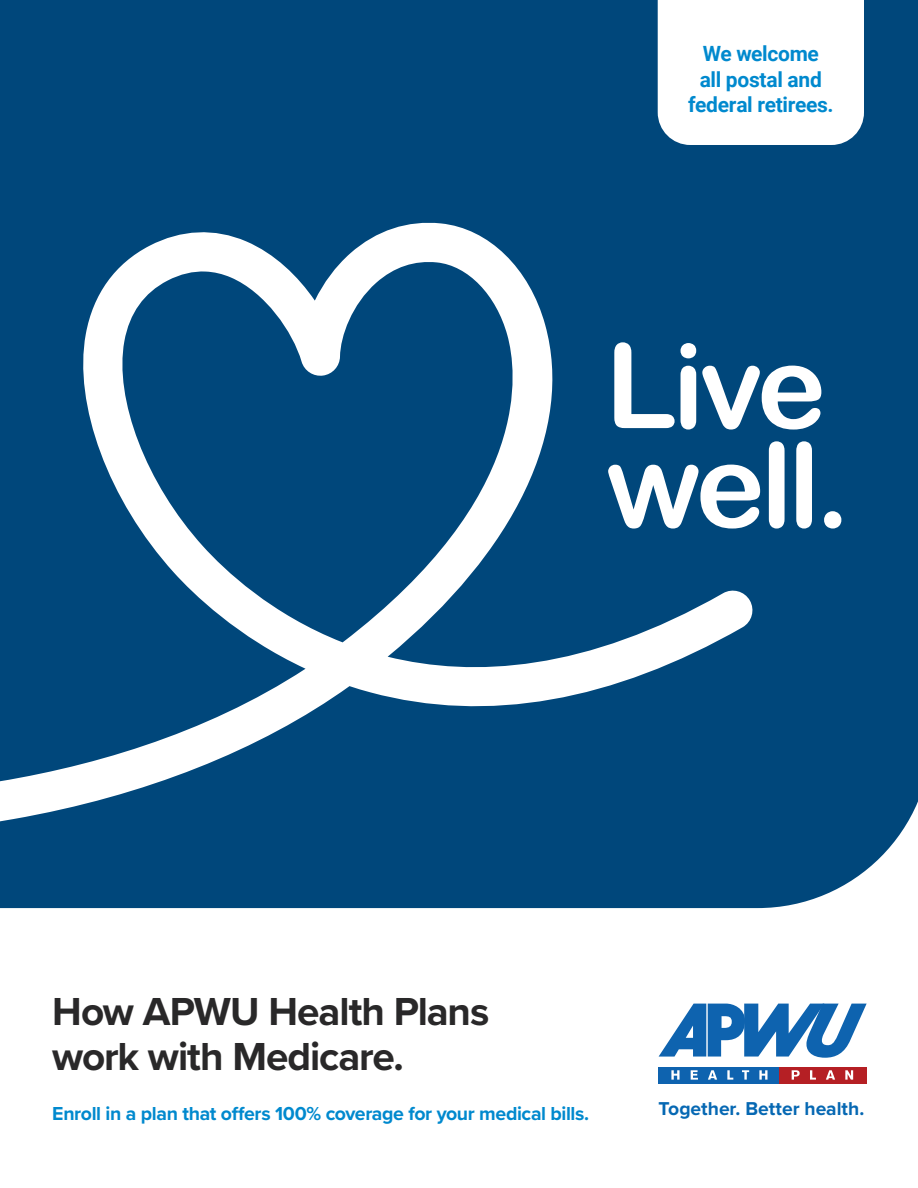
<style>
.page{position:relative;width:918px;height:1188px;background:#fff}
.page>*{position:absolute;margin:0;border:0;box-sizing:border-box;transform-origin:0 0}
.t1{font:117.75px "Arial Rounded MT Bold";letter-spacing:-.04em;color:#fff}
.t2{font:700 40.5px/45px "Proxima Nova";letter-spacing:-.025em;color:#292829}
.t3{font:700 21px/25.5px "Roboto";letter-spacing:-.015em;color:#0089ce;text-align:center}
.t4{font:700 19.5px "Proxima Nova";letter-spacing:-.02em;color:#0089ce}
.t5{font:700 19.35px "Proxima Nova";color:#0668b3}
</style>
<div class="page">
<div style="left:0;top:0;width:918px;height:908px;background:#00477b"></div>
<div style="left:659px;top:1067px;width:120px;height:16px;background:#0e63af"></div>
<div style="left:779px;top:1067px;width:87px;height:16px;background:#b51f24"></div>
<svg style="left:659px;top:1004px;width:208px;height:54px"></svg>
<svg style="left:671px;top:1070px;width:9px;height:10px"></svg>
<svg style="left:691px;top:1070px;width:7px;height:10px"></svg>
<svg style="left:708px;top:1070px;width:9px;height:10px"></svg>
<svg style="left:727px;top:1070px;width:6px;height:10px"></svg>
<svg style="left:742px;top:1070px;width:7px;height:10px"></svg>
<svg style="left:759px;top:1070px;width:9px;height:10px"></svg>
<svg style="left:792px;top:1070px;width:8px;height:10px"></svg>
<svg style="left:810px;top:1070px;width:6px;height:10px"></svg>
<svg style="left:826px;top:1070px;width:9px;height:10px"></svg>
<svg style="left:845px;top:1070px;width:8px;height:10px"></svg>
<svg style="left:658px;top:0;width:206px;height:145px"></svg>
<svg style="left:0;top:220px;width:755px;height:618px;fill:#00477b"></svg>
<p class="t3" style="left:688px;top:40px;width:147px">We welcome<br>all postal and federal retirees.</p>
<p class="t1" style="left:605px;top:317px;width:223px">Live</p>
<p class="t1" style="left:605px;top:416px;width:247px">well.</p>
<h1 class="t2" style="left:52px;top:988px;width:439px">How APWU Health Plans work with Medicare.</h1>
<h2 class="t4" style="left:52px;top:1099px;width:539px">Enroll in a plan that offers 100% coverage for your medical bills.</h2>
<h2 class="t5" style="left:659px;top:1094px;width:207px">Together. Better health.</h2>
</div>
